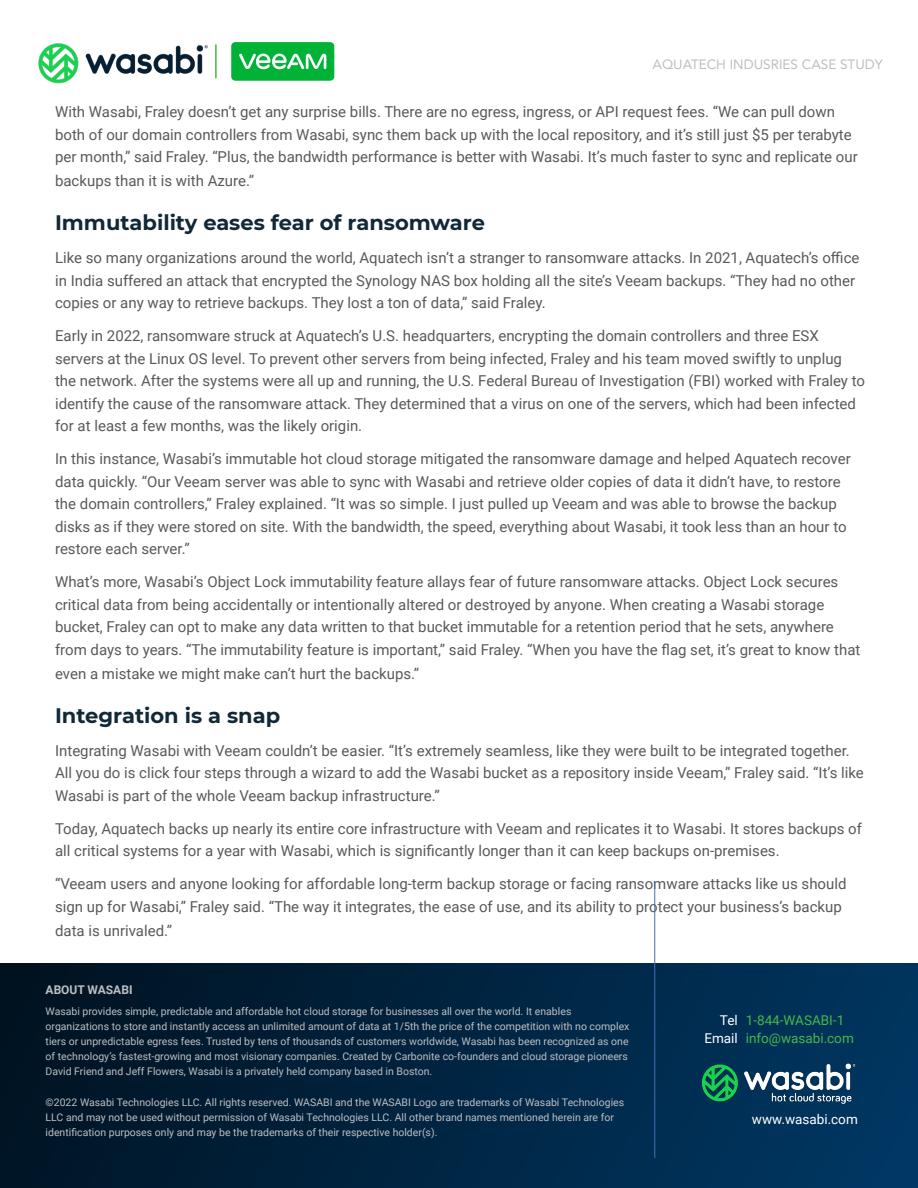
<style>
.page{position:relative;width:918px;height:1188px;background:#fff}
.page>*{position:absolute;margin:0;border:0;box-sizing:border-box;transform-origin:0 0}
.t1{font:700 21px "Montserrat";color:#112837}
.t2{font:15px/22.5px "Roboto";color:#58595b}
.t3{font:13.5px/18px "Roboto";color:#48b749}
.t4{font:13.5px "Avenir";color:#bcbec0}
.t5{font:13.5px/18px "Roboto";color:#fff;text-align:right}
.t6{font:700 12px "Roboto";color:#bcbec0}
.t7{font:10.5px/15px "Roboto";color:#bcbec0}
</style>
<div class="page">
<img style="left:38px;top:43px;width:170px;height:41px">
<div style="left:231px;top:42px;width:103px;height:39px;background:#00b336;border-radius:4px"></div>
<svg style="left:239px;top:53px;width:87px;height:16px"></svg>
<hr style="left:215px;top:44px;width:2px;height:34px;background:#48b749">
<img style="left:0;top:963px;width:918px;height:225px">
<img style="left:699px;top:1060px;width:159px;height:47px">
<hr style="left:654px;top:882px;width:1px;height:276px;background:#466fb6">
<p class="t4" style="left:653px;top:54px;width:232px">AQUATECH INDUSRIES CASE STUDY</p>
<p class="t2" style="left:55px;top:100px;width:804px">With Wasabi, Fraley doesn’t get any surprise bills. There are no egress, ingress, or API request fees. “We can pull down both of our domain controllers from Wasabi, sync them back up with the local repository, and it’s still just $5 per terabyte per month,” said Fraley. “Plus, the bandwidth performance is better with Wasabi. It’s much faster to sync and replicate our</p>
<p class="t2" style="left:55px;top:169px;width:201px">backups than it is with Azure.”</p>
<h1 class="t1" style="left:55px;top:208px;width:431px">Immutability eases fear of ransomware</h1>
<p class="t2" style="left:55px;top:246px;width:806px">Like so many organizations around the world, Aquatech isn’t a stranger to ransomware attacks. In 2021, Aquatech’s office in India suffered an attack that encrypted the Synology NAS box holding all the site’s Veeam backups. “They had no other copies or any way to retrieve backups. They lost a ton of data,” said Fraley.</p>
<p class="t2" style="left:55px;top:324px;width:811px">Early in 2022, ransomware struck at Aquatech’s U.S. headquarters, encrypting the domain controllers and three ESX servers at the Linux OS level. To prevent other servers from being infected, Fraley and his team moved swiftly to unplug the network. After the systems were all up and running, the U.S. Federal Bureau of Investigation (FBI) worked with Fraley to identify the cause of the ransomware attack. They determined that a virus on one of the servers, which had been infected for at least a few months, was the likely origin.</p>
<p class="t2" style="left:55px;top:447px;width:797px">In this instance, Wasabi’s immutable hot cloud storage mitigated the ransomware damage and helped Aquatech recover data quickly. “Our Veeam server was able to sync with Wasabi and retrieve older copies of data it didn’t have, to restore the domain controllers,” Fraley explained. “It was so simple. I just pulled up Veeam and was able to browse the backup disks as if they were stored on site. With the bandwidth, the speed, everything about Wasabi, it took less than an hour to restore each server.”</p>
<p class="t2" style="left:55px;top:570px;width:807px">What’s more, Wasabi’s Object Lock immutability feature allays fear of future ransomware attacks. Object Lock secures critical data from being accidentally or intentionally altered or destroyed by anyone. When creating a Wasabi storage bucket, Fraley can opt to make any data written to that bucket immutable for a retention period that he sets, anywhere from days to years. “The immutability feature is important,” said Fraley. “When you have the flag set, it’s great to know that</p>
<p class="t2" style="left:55px;top:662px;width:366px">even a mistake we might make can’t hurt the backups.”</p>
<h1 class="t1" style="left:55px;top:700px;width:227px">Integration is a snap</h1>
<p class="t2" style="left:55px;top:739px;width:810px">Integrating Wasabi with Veeam couldn’t be easier. “It’s extremely seamless, like they were built to be integrated together.<br>All you do is click four steps through a wizard to add the Wasabi bucket as a repository inside Veeam,” Fraley said. “It’s like<br>Wasabi is part of the whole Veeam backup infrastructure.”</p>
<p class="t2" style="left:55px;top:817px;width:808px">Today, Aquatech backs up nearly its entire core infrastructure with Veeam and replicates it to Wasabi. It stores backups of all critical systems for a year with Wasabi, which is significantly longer than it can keep backups on-premises.</p>
<p class="t2" style="left:55px;top:872px;width:793px">“Veeam users and anyone looking for affordable long-term backup storage or facing ransomware attacks like us should sign up for Wasabi,” Fraley said. “The way it integrates, the ease of use, and its ability to protect your business’s backup</p>
<p class="t2" style="left:55px;top:919px;width:119px">data is unrivaled.”</p>
<p class="t6" style="left:46px;top:981px;width:88px">ABOUT WASABI</p>
<p class="t7" style="left:46px;top:1003px;width:585px">Wasabi provides simple, predictable and affordable hot cloud storage for businesses all over the world. It enables organizations to store and instantly access an unlimited amount of data at 1/5th the price of the competition with no complex tiers or unpredictable egress fees. Trusted by tens of thousands of customers worldwide, Wasabi has been recognized as one of technology’s fastest-growing and most visionary companies. Created by Carbonite co-founders and cloud storage pioneers David Friend and Jeff Flowers, Wasabi is a privately held company based in Boston.</p>
<p class="t7" style="left:46px;top:1094px;width:580px">©2022 Wasabi Technologies LLC. All rights reserved. WASABI and the WASABI Logo are trademarks of Wasabi Technologies<br>LLC and may not be used without permission of Wasabi Technologies LLC. All other brand names mentioned herein are for identification purposes only and may be the trademarks of their respective holder(s).</p>
<p class="t5" style="left:704px;top:1011px;width:35px">Tel<br>Email</p>
<p class="t3" style="left:746px;top:1011px;width:110px">1-844-WASABI-1 info@wasabi.com</p>
<p class="t5" style="left:752px;top:1109px;width:107px">www.wasabi.com</p>
</div>
